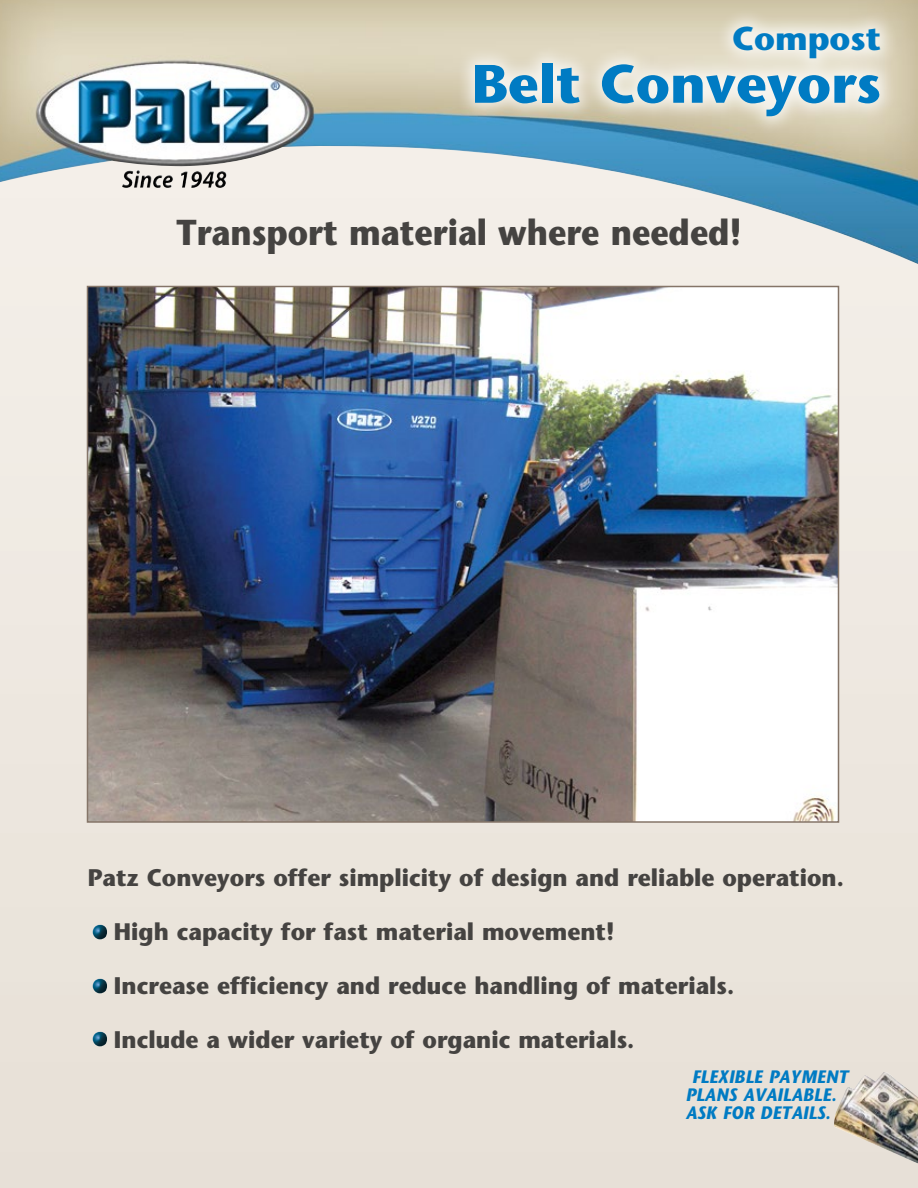
<style>
.page{position:relative;width:918px;height:1188px;background:#fff}
.page>*{position:absolute;margin:0;border:0;box-sizing:border-box;transform-origin:0 0}
.t1{font:700 54px "Stone Sans";color:#007bc3}
.t2{font:700 36px "Stone Sans";color:#454341;scale:.89 1}
.t3{font:700 33px "Stone Sans";color:#007bc3}
.t4{font:700 24px "Stone Sans";color:#454341;scale:.95 1}
.t5{font:italic 700 18px/18px "Stone Sans";color:#007bc3;scale:.95 1}
</style>
<div class="page">
<img style="left:90px;top:289px;width:746px;height:531px">
<img style="left:93px;top:925px;width:14px;height:14px">
<img style="left:93px;top:979px;width:14px;height:14px">
<img style="left:93px;top:1032px;width:14px;height:14px">
<img style="left:834px;top:1072px;width:84px;height:92px">
<img style="left:0;top:0;width:918px;height:264px">
<div style="left:456px;top:8px;width:443px;height:126px;background:#fff;opacity:.75"></div>
<h3 class="t3" style="left:732px;top:18px;width:151px">Compost</h3>
<h1 class="t1" style="left:472px;top:50px;width:411px">Belt Conveyors</h1>
<h2 class="t2" style="left:176px;top:210px;width:636px">Transport material where needed!</h2>
<p class="t4" style="left:88px;top:863px;width:797px">Patz Conveyors offer simplicity of design and reliable operation.</p>
<p class="t4" style="left:114px;top:917px;width:528px">High capacity for fast material movement!</p>
<p class="t4" style="left:114px;top:971px;width:654px">Increase efficiency and reduce handling of materials.</p>
<p class="t4" style="left:114px;top:1025px;width:549px">Include a wider variety of organic materials.</p>
<p class="t5" style="left:686px;top:1068px;width:173px;text-indent:6px">FLEXIBLE PAYMENT<br>PLANS AVAILABLE.<br>ASK FOR DETAILS.</p>
</div>
